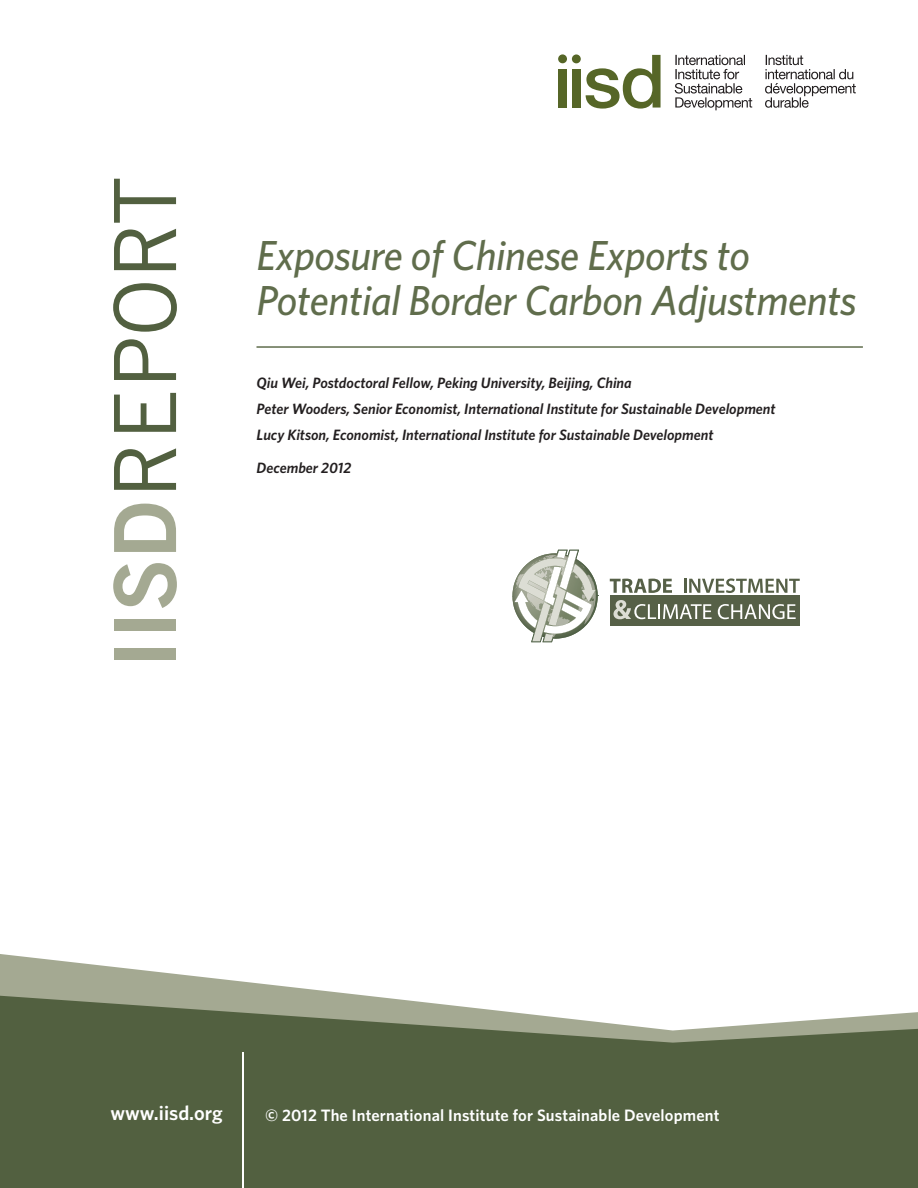
<style>
.page{position:relative;width:918px;height:1188px;background:#fff}
.page>*{position:absolute;margin:0;border:0;box-sizing:border-box;transform-origin:0 0}
.Cover_Headline{font:italic 500 42px/45px "Whitney";letter-spacing:-.01em;color:#606d4c}
.t1{font:600 20.25px "Whitney";color:#fff}
.t2{font:600 16.5px "Whitney";letter-spacing:.01em;color:#fff}
.Author{font:italic 600 15px "Whitney";color:#231f20}
.Author_rule_above{font:italic 600 15px "Whitney";color:#231f20}
</style>
<div class="page">
<div style="left:558px;top:69px;width:9px;height:39px;background:#566627"></div>
<div style="left:572px;top:69px;width:9px;height:39px;background:#566627"></div>
<svg style="left:586px;top:55px;width:75px;height:54px"></svg>
<div style="left:558px;top:54px;width:9px;height:9px;background:#566627;border-radius:50%"></div>
<div style="left:572px;top:54px;width:9px;height:9px;background:#566627;border-radius:50%"></div>
<svg style="left:675px;top:55px;width:181px;height:55px"></svg>
<svg style="left:0;top:954px;width:360px;height:41px"></svg>
<svg style="left:0;top:995px;width:918px;height:193px;background:#647053"></svg>
<hr style="left:242px;top:1052px;width:1px;height:136px;background:#fff">
<svg style="left:114px;top:448px;width:62px;height:42px"></svg>
<svg style="left:114px;top:393px;width:62px;height:39px"></svg>
<svg style="left:114px;top:339px;width:62px;height:41px"></svg>
<svg style="left:113px;top:283px;width:64px;height:49px"></svg>
<svg style="left:114px;top:229px;width:62px;height:41px"></svg>
<svg style="left:114px;top:179px;width:62px;height:44px"></svg>
<div style="left:114px;top:648px;width:62px;height:12px;background:#a4a992"></div>
<div style="left:114px;top:620px;width:62px;height:11px;background:#a4a992"></div>
<svg style="left:113px;top:563px;width:64px;height:45px"></svg>
<svg style="left:114px;top:504px;width:62px;height:48px"></svg>
<hr style="left:256px;top:346px;width:607px;height:2px;background:#606d4c">
<div style="left:610px;top:596px;width:190px;height:30px;background:#566047"></div>
<svg style="left:610px;top:579px;width:62px;height:14px"></svg>
<svg style="left:684px;top:578px;width:116px;height:15px"></svg>
<svg style="left:613px;top:600px;width:99px;height:19px"></svg>
<svg style="left:718px;top:604px;width:78px;height:15px"></svg>
<svg style="left:512px;top:550px;width:86px;height:92px"></svg>
<p class="Cover_Headline" style="left:256px;top:232px;width:602px">Exposure of Chinese Exports to<br>Potential Border Carbon Adjustments</p>
<p class="Author_rule_above" style="left:256px;top:373px;width:377px">Qiu Wei, Postdoctoral Fellow, Peking University, Beijing, China</p>
<p class="Author" style="left:256px;top:399px;width:521px">Peter Wooders, Senior Economist, International Institute for Sustainable Development</p>
<p class="Author" style="left:256px;top:425px;width:459px">Lucy Kitson, Economist, International Institute for Sustainable Development</p>
<p class="Author" style="left:256px;top:458px;width:96px">December 2012</p>
<p class="t1" style="left:111px;top:1100px;width:114px">www.iisd.org</p>
<p class="t2" style="left:265px;top:1104px;width:456px">© 2012 The International Institute for Sustainable Development</p>
</div>
